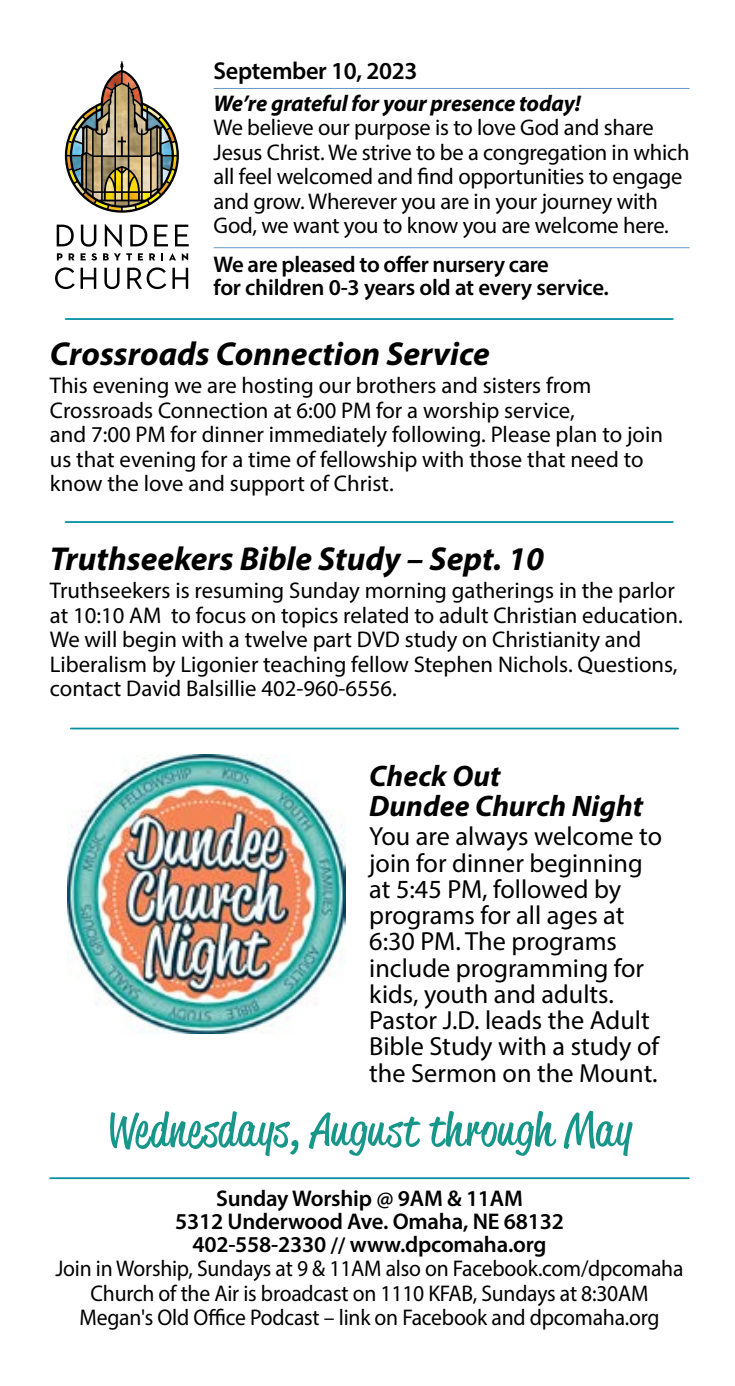
<style>
.page{position:relative;width:735px;height:1386px;background:#fff}
.page>*{position:absolute;margin:0;border:0;box-sizing:border-box;transform-origin:0 0}
.paragraph{font:45.5px "Reklame Script";letter-spacing:.03em;color:#18968a;scale:1.1 1}
.t1{font:italic 700 33.25px "Myriad Pro";color:#000}
.t2{font:italic 700 29.75px/29.8px "Myriad Pro";color:#000}
.paragraph-2{font:26.25px/26.2px "Myriad Pro";color:#000}
.t3{font:600 24.5px "Myriad Pro";letter-spacing:-.015em;color:#000}
.paragraph-3{font:22.75px/24.5px "Myriad Pro";letter-spacing:-.005em;color:#000}
.paragraph-4{font:22.75px "Myriad Pro";letter-spacing:-.005em;color:#000;scale:.95 1}
.t4{font:600 22.75px/22.8px "Myriad Pro";letter-spacing:-.01em;color:#000}
.s1{font-weight:700;font-style:italic}
</style>
<div class="page">
<hr style="left:214px;top:88px;width:476px;height:1px;background:#69c">
<hr style="left:214px;top:247px;width:476px;height:1px;background:#69c">
<svg style="left:57px;top:225px;width:17px;height:21px"></svg>
<svg style="left:81px;top:225px;width:15px;height:22px"></svg>
<svg style="left:105px;top:224px;width:17px;height:23px"></svg>
<svg style="left:130px;top:225px;width:17px;height:21px"></svg>
<svg style="left:154px;top:225px;width:14px;height:21px"></svg>
<svg style="left:175px;top:225px;width:14px;height:21px"></svg>
<svg style="left:57px;top:253px;width:6px;height:7px"></svg>
<svg style="left:69px;top:253px;width:5px;height:7px"></svg>
<svg style="left:81px;top:253px;width:16px;height:8px"></svg>
<svg style="left:103px;top:253px;width:29px;height:7px"></svg>
<svg style="left:138px;top:253px;width:5px;height:7px"></svg>
<svg style="left:149px;top:253px;width:6px;height:7px"></svg>
<svg style="left:161px;top:253px;width:2px;height:7px"></svg>
<svg style="left:169px;top:253px;width:7px;height:7px"></svg>
<svg style="left:182px;top:253px;width:6px;height:8px"></svg>
<svg style="left:55px;top:267px;width:20px;height:22px"></svg>
<svg style="left:81px;top:268px;width:15px;height:21px"></svg>
<svg style="left:104px;top:268px;width:16px;height:21px"></svg>
<svg style="left:127px;top:267px;width:39px;height:22px"></svg>
<svg style="left:172px;top:268px;width:16px;height:21px"></svg>
<img style="left:65px;top:61px;width:114px;height:152px">
<hr style="left:50px;top:1177px;width:639px;height:2px;background:#008ea1">
<hr style="left:66px;top:318px;width:607px;height:2px;background:#008ea1">
<hr style="left:71px;top:728px;width:607px;height:1px;background:#008ea1">
<hr style="left:66px;top:521px;width:607px;height:2px;background:#008ea1">
<img style="left:68px;top:755px;width:278px;height:278px">
<p class="t3" style="left:214px;top:55px;width:205px">September 10, 2023</p>
<p class="paragraph-3" style="left:214px;top:91px;width:477px"><span class="s1">We’re grateful for your presence today!<br></span>We believe our purpose is to love God and share Jesus Christ. We strive to be a congregation in which all feel welcomed and find opportunities to engage and grow. Wherever you are in your journey with God, we want you to know you are welcome here.</p>
<p class="t4" style="left:214px;top:252px;width:397px">We are pleased to offer nursery care<br>for children 0-3 years old at every service.</p>
<p class="t1" style="left:50px;top:333px;width:442px">Crossroads Connection Service</p>
<p class="paragraph-3" style="left:50px;top:373px;width:615px">This evening we are hosting our brothers and sisters from Crossroads Connection at 6:00 PM for a worship service,<br>and 7:00 PM for dinner immediately following. Please plan to join us that evening for a time of fellowship with those that need to know the love and support of Christ.</p>
<p class="t1" style="left:50px;top:538px;width:496px">Truthseekers Bible Study – Sept. 10</p>
<p class="paragraph-3" style="left:50px;top:578px;width:634px">Truthseekers is resuming Sunday morning gatherings in the parlor at 10:10 AM to focus on topics related to adult Christian education.<br>We will begin with a twelve part DVD study on Christianity and Liberalism by Ligonier teaching fellow Stephen Nichols. Questions, contact David Balsillie 402-960-6556.</p>
<p class="t2" style="left:369px;top:760px;width:275px">Check Out<br>Dundee Church Night</p>
<p class="paragraph-2" style="left:369px;top:823px;width:294px">You are always welcome to join for dinner beginning at 5:45 PM, followed by programs for all ages at<br>6:30 PM. The programs include programming for kids, youth and adults.<br>Pastor J.D. leads the Adult<br>Bible Study with a study of the Sermon on the Mount.</p>
<p class="paragraph" style="left:107px;top:1099px;width:478px">Wednesdays, August through May</p>
<p class="t4" style="left:216px;top:1187px;width:308px">Sunday Worship @ 9AM &amp; 11AM</p>
<p class="t4" style="left:175px;top:1209px;width:390px">5312 Underwood Ave. Omaha, NE 68132</p>
<p class="t4" style="left:192px;top:1232px;width:356px">402-558-2330 // www.dpcomaha.org</p>
<p class="paragraph-4" style="left:56px;top:1254px;width:663px">Join in Worship, Sundays at 9 &amp; 11AM also on Facebook.com/dpcomaha</p>
<p class="paragraph-4" style="left:91px;top:1279px;width:589px">Church of the Air is broadcast on 1110 KFAB, Sundays at 8:30AM</p>
<p class="paragraph-4" style="left:79px;top:1303px;width:612px">Megan's Old Office Podcast – link on Facebook and dpcomaha.org</p>
</div>
